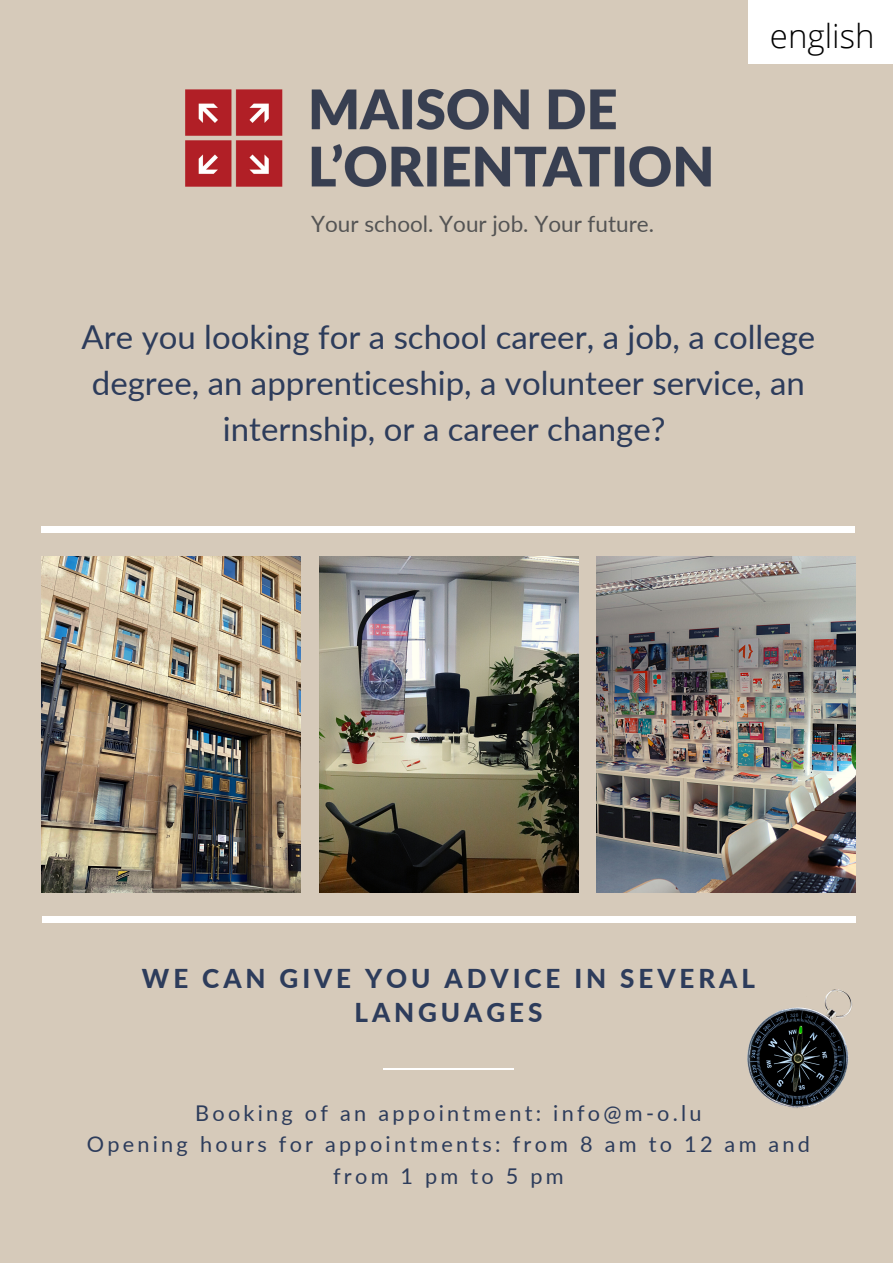
<style>
.page{position:relative;width:893px;height:1264px;background:#fff}
.page>*{position:absolute;margin:0;border:0;box-sizing:border-box;transform-origin:0 0}
.t1{font:33px/46px "Lato";color:#2d3c5b;text-align:center}
.t2{font:300 33px "Open Sans";color:#000}
.t3{font:800 25.95px/33.8px "Lato";letter-spacing:.15em;color:#2d3c5b;text-align:center}
.t4{font:22.5px "Lato";color:#545454}
.t5{font:21.75px/31.5px "Lato";letter-spacing:.15em;color:#2d3c5b;text-align:center}
</style>
<div class="page">
<div style="left:0;top:0;width:892px;height:1262px;background:#d6caba"></div>
<img style="left:42px;top:556px;width:258px;height:336px">
<img style="left:320px;top:556px;width:258px;height:336px">
<img style="left:596px;top:556px;width:259px;height:336px">
<div style="left:42px;top:526px;width:812px;height:7px;background:#fff"></div>
<div style="left:42px;top:916px;width:813px;height:7px;background:#fff"></div>
<hr style="left:383px;top:1068px;width:130px;height:2px;background:#fff">
<img style="left:747px;top:989px;width:105px;height:119px">
<img style="left:186px;top:89px;width:524px;height:98px">
<div style="left:747px;top:0;width:145px;height:64px;background:#fff"></div>
<p class="t4" style="left:311px;top:210px;width:344px">Your school. Your job. Your future.</p>
<p class="t2" style="left:769px;top:13px;width:106px">english</p>
<p class="t1" style="left:81px;top:313px;width:735px">Are you looking for a school career, a job, a college degree, an apprenticeship, a volunteer service, an internship, or a career change?</p>
<p class="t3" style="left:142px;top:961px;width:614px">WE CAN GIVE YOU ADVICE IN SEVERAL<br>LANGUAGES</p>
<p class="t5" style="left:87px;top:1096px;width:724px">Booking of an appointment: info@m-o.lu<br>Opening hours for appointments: from 8 am to 12 am and from 1 pm to 5 pm</p>
</div>
